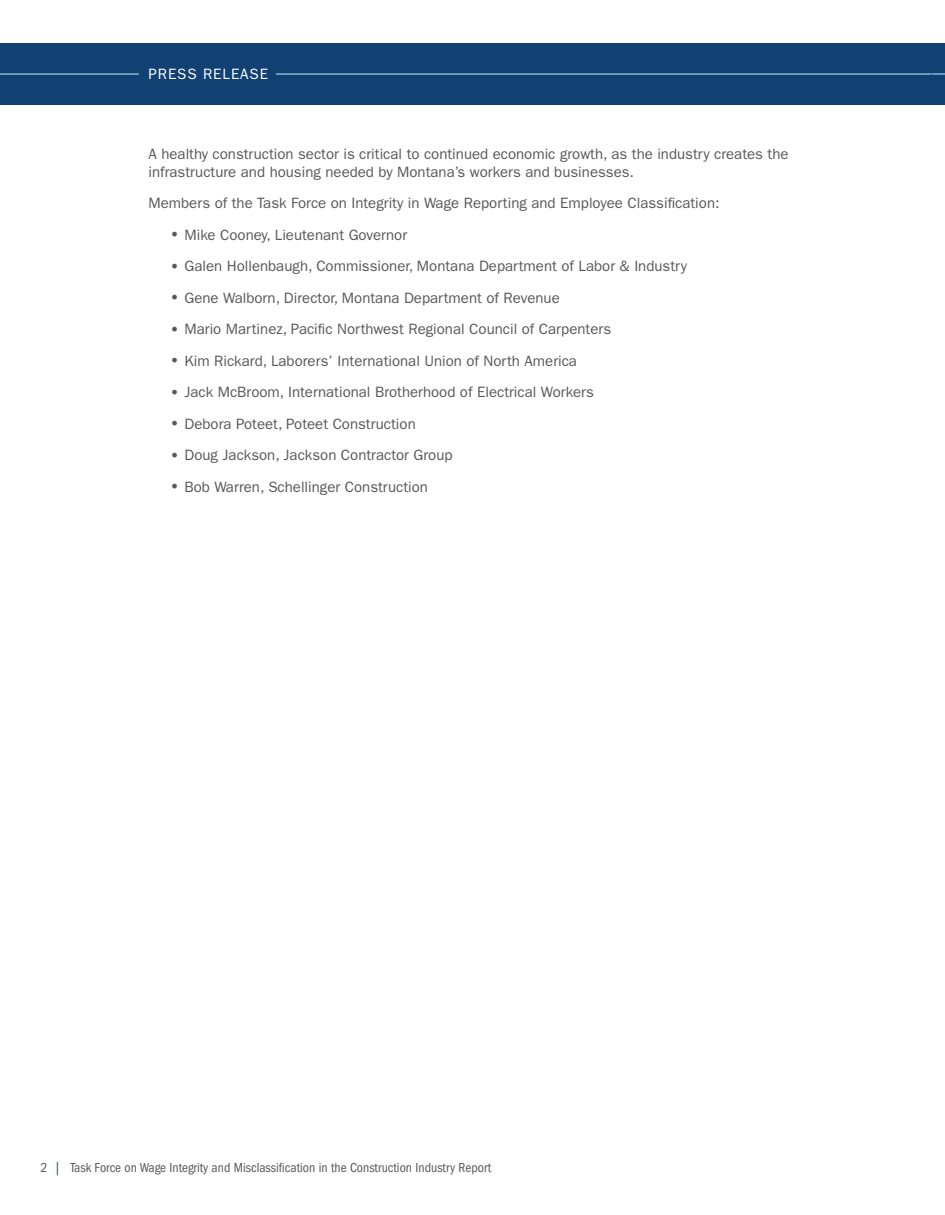
<style>
.page{position:relative;width:945px;height:1215px;background:#fff}
.page>*{position:absolute;margin:0;border:0;box-sizing:border-box;transform-origin:0 0}
.t1{font:15px/18px "ITC Franklin Gothic Std";color:#57585a}
.t2{font:15px "ITC Franklin Gothic Std";letter-spacing:.06em;color:#fff}
.t3{font:condensed 13.5px "ITC Franklin Gothic Std";color:#57585a}
.s1{font-family:"Minion Pro";font-size:18px}
.s2{color:#114073}
</style>
<div class="page">
<div style="left:932px;top:43px;width:13px;height:62px;background:#114073"></div>
<svg style="left:932px;top:73px;width:13px;height:2px"></svg>
<div style="left:0;top:43px;width:932px;height:62px;background:#114073"></div>
<hr style="left:276px;top:73px;width:656px;height:2px;background:#8bb5d7">
<hr style="left:0;top:73px;width:139px;height:2px;background:#8bb5d7">
<p class="t2" style="left:148px;top:65px;width:121px">PRESS RELEASE</p>
<p class="t1" style="left:148px;top:145px;width:642px">A healthy construction sector is critical to continued economic growth, as the industry creates the infrastructure and housing needed by Montana’s workers and businesses.</p>
<p class="t1" style="left:148px;top:194px;width:573px">Members of the Task Force on Integrity in Wage Reporting and Employee Classification:</p>
<p class="t1" style="left:171px;top:226px;width:238px"><span class="s1">•</span> Mike Cooney, Lieutenant Governor</p>
<p class="t1" style="left:171px;top:257px;width:517px"><span class="s1">•</span> Galen Hollenbaugh, Commissioner, Montana Department of Labor &amp; Industry</p>
<p class="t1" style="left:171px;top:289px;width:390px"><span class="s1">•</span> Gene Walborn, Director, Montana Department of Revenue</p>
<p class="t1" style="left:171px;top:320px;width:442px"><span class="s1">•</span> Mario Martinez, Pacific Northwest Regional Council of Carpenters</p>
<p class="t1" style="left:171px;top:352px;width:408px"><span class="s1">•</span> Kim Rickard, Laborers’ International Union of North America</p>
<p class="t1" style="left:171px;top:383px;width:424px"><span class="s1">•</span> Jack McBroom, International Brotherhood of Electrical Workers</p>
<p class="t1" style="left:171px;top:415px;width:246px"><span class="s1">•</span> Debora Poteet, Poteet Construction</p>
<p class="t1" style="left:171px;top:446px;width:283px"><span class="s1">•</span> Doug Jackson, Jackson Contractor Group</p>
<p class="t1" style="left:171px;top:478px;width:258px"><span class="s1">•</span> Bob Warren, Schellinger Construction</p>
<p class="t3" style="left:40px;top:1160px;width:452px">2 <span class="s2">|</span> Task Force on Wage Integrity and Misclassification in the Construction Industry Report</p>
</div>
